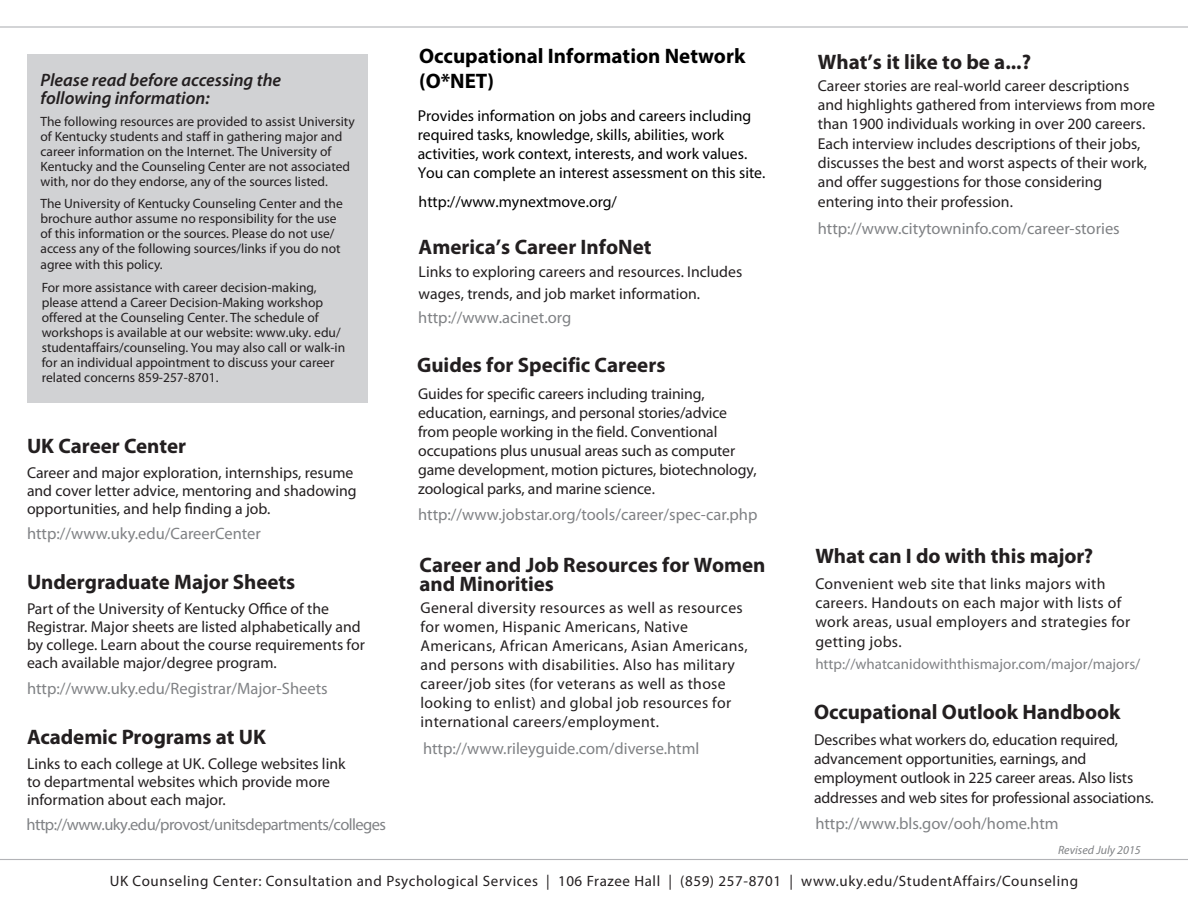
<style>
.page{position:relative;width:1188px;height:918px;background:#fff}
.page>*{position:absolute;margin:0;border:0;box-sizing:border-box;transform-origin:0 0}
.t1{font:700 21px/19px "Myriad Pro";color:#231f20}
.t2{font:700 21px/25.2px "Myriad Pro";color:#000}
.t3{font:italic 600 18px/18.1px "Myriad Pro";color:#231f20}
.t4{font:16.5px "Myriad Pro";color:#808285}
.t5{font:16.5px "Myriad Pro";letter-spacing:-.035em;color:#808285}
.t6{font:15.75px/19.4px "Myriad Pro";color:#231f20}
.t7{font:15.75px/19px "Myriad Pro";letter-spacing:.02em;color:#231f20}
.t8{font:15.75px/18.9px "Myriad Pro";color:#000}
.t9{font:15px "Myriad Pro";letter-spacing:.04em;color:#231f20}
.t10{font:15px "Myriad Pro";color:#808285}
.t11{font:13.5px/15.1px "Myriad Pro";color:#231f20}
.t12{font:italic 12px "Myriad Pro";color:#808285}
</style>
<div class="page">
<div style="left:28px;top:54px;width:340px;height:349px;background:#d1d2d4"></div>
<hr style="left:0;top:26px;width:1188px;height:2px;background:#b2b3b7">
<hr style="left:0;top:859px;width:1188px;height:1px;background:#b2b3b7">
<p class="t3" style="left:40px;top:70px;width:242px">Please read before accessing the following information:</p>
<p class="t11" style="left:40px;top:113px;width:316px">The following resources are provided to assist University of Kentucky students and staff in gathering major and career information on the Internet. The University of Kentucky and the Counseling Center are not associated with, nor do they endorse, any of the sources listed.</p>
<p class="t11" style="left:40px;top:196px;width:304px">The University of Kentucky Counseling Center and the brochure author assume no responsibility for the use of this information or the sources. Please do not use/ access any of the following sources/links if you do not agree with this policy.</p>
<p class="t11" style="left:42px;top:279px;width:305px">For more assistance with career decision-making, please attend a Career Decision-Making workshop offered at the Counseling Center. The schedule of workshops is available at our website: www.uky. edu/ studentaffairs/counseling. You may also call or walk-in for an individual appointment to discuss your career related concerns 859-257-8701.</p>
<p class="t1" style="left:27px;top:435px;width:161px">UK Career Center</p>
<p class="t6" style="left:27px;top:463px;width:331px;line-height:18.1px">Career and major exploration, internships, resume and cover letter advice, mentoring and shadowing opportunities, and help finding a job.</p>
<p class="t4" style="left:27px;top:524px;width:235px">http://www.uky.edu/CareerCenter</p>
<p class="t1" style="left:27px;top:572px;width:270px">Undergraduate Major Sheets</p>
<p class="t6" style="left:27px;top:599px;width:339px;line-height:18.1px">Part of the University of Kentucky Office of the Registrar. Major sheets are listed alphabetically and by college. Learn about the course requirements for each available major/degree program.</p>
<p class="t4" style="left:27px;top:678px;width:302px">http://www.uky.edu/Registrar/Major-Sheets</p>
<p class="t1" style="left:27px;top:727px;width:240px">Academic Programs at UK</p>
<p class="t6" style="left:27px;top:754px;width:320px;line-height:18.1px">Links to each college at UK. College websites link to departmental websites which provide more information about each major.</p>
<p class="t5" style="left:27px;top:814px;width:361px">http://www.uky.edu/provost/unitsdepartments/colleges</p>
<h1 class="t2" style="left:419px;top:42px;width:328px">Occupational Information Network (O*NET)</h1>
<p class="t8" style="left:418px;top:106px;width:349px">Provides information on jobs and careers including required tasks, knowledge, skills, abilities, work activities, work context, interests, and work values.<br>You can complete an interest assessment on this site.</p>
<p class="t8" style="left:419px;top:193px;width:200px">http://www.mynextmove.org/</p>
<p class="t1" style="left:419px;top:237px;width:234px">America’s Career InfoNet</p>
<p class="t6" style="left:419px;top:261px;width:325px;line-height:21.3px">Links to exploring careers and resources. Includes wages, trends, and job market information.</p>
<p class="t4" style="left:418px;top:308px;width:155px">http://www.acinet.org</p>
<p class="t1" style="left:417px;top:355px;width:250px">Guides for Specific Careers</p>
<p class="t6" style="left:418px;top:384px;width:340px">Guides for specific careers including training, education, earnings, and personal stories/advice from people working in the field. Conventional occupations plus unusual areas such as computer game development, motion pictures, biotechnology, zoological parks, and marine science.</p>
<p class="t4" style="left:418px;top:504px;width:341px">http://www.jobstar.org/tools/career/spec-car.php</p>
<p class="t1" style="left:420px;top:554px;width:347px">Career and Job Resources for Women and Minorities</p>
<p class="t7" style="left:421px;top:598px;width:329px">General diversity resources as well as resources for women, Hispanic Americans, Native Americans, African Americans, Asian Americans, and persons with disabilities. Also has military career/job sites (for veterans as well as those looking to enlist) and global job resources for international careers/employment.</p>
<p class="t4" style="left:423px;top:738px;width:278px">http://www.rileyguide.com/diverse.html</p>
<p class="t1" style="left:818px;top:52px;width:215px">What’s it like to be a...?</p>
<p class="t6" style="left:818px;top:76px;width:339px">Career stories are real-world career descriptions and highlights gathered from interviews from more than 1900 individuals working in over 200 careers.<br>Each interview includes descriptions of their jobs, discusses the best and worst aspects of their work, and offer suggestions for those considering entering into their profession.</p>
<p class="t4" style="left:818px;top:218px;width:304px">http://www.citytowninfo.com/career-stories</p>
<p class="t1" style="left:815px;top:546px;width:279px">What can I do with this major?</p>
<p class="t7" style="left:815px;top:574px;width:316px">Convenient web site that links majors with careers. Handouts on each major with lists of work areas, usual employers and strategies for getting jobs.</p>
<p class="t10" style="left:815px;top:655px;width:327px">http://whatcanidowiththismajor.com/major/majors/</p>
<p class="t1" style="left:814px;top:702px;width:308px">Occupational Outlook Handbook</p>
<p class="t6" style="left:814px;top:730px;width:341px">Describes what workers do, education required, advancement opportunities, earnings, and employment outlook in 225 career areas. Also lists addresses and web sites for professional associations.</p>
<p class="t4" style="left:815px;top:813px;width:245px">http://www.bls.gov/ooh/home.htm</p>
<p class="t12" style="left:1058px;top:843px;width:84px">Revised July 2015</p>
<p class="t9" style="left:110px;top:872px;width:970px">UK Counseling Center: Consultation and Psychological Services | 106 Frazee Hall | (859) 257-8701 | www.uky.edu/StudentAffairs/Counseling</p>
</div>
